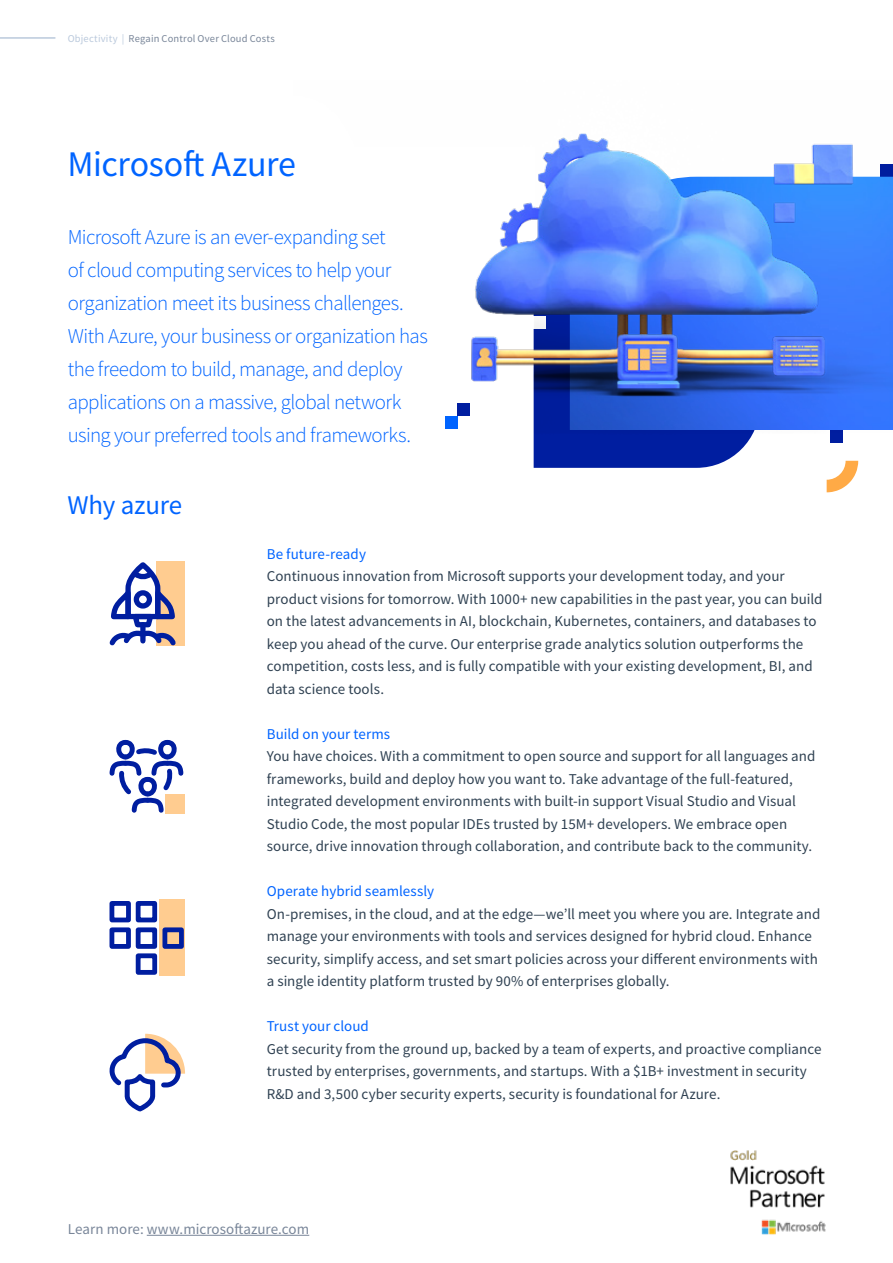
<style>
.page{position:relative;width:893px;height:1263px;background:#fff}
.page>*{position:absolute;margin:0;border:0;box-sizing:border-box;transform-origin:0 0}
.t1{font:36px "Source Sans Pro";letter-spacing:-.01em;color:#0064ff}
.t2{font:27px "Source Sans Pro";letter-spacing:-.01em;color:#0064ff}
.t3{font:300 21px/33px "Source Sans Pro";letter-spacing:-.03em;color:#0064ff}
.t4{font:15px/22.5px "Source Sans Pro";letter-spacing:.005em;color:#2f4152}
.t5{font:15px "Source Sans Pro";letter-spacing:.005em;color:#0064ff}
.t6{font:15px "Source Sans Pro";letter-spacing:.005em;color:#798699}
.t7{font:10.5px "Source Sans Pro";letter-spacing:.015em;color:#798699}
.s1{color:#bac9dc}
</style>
<div class="page">
<hr style="left:0;top:37px;width:55px;height:2px;background:#bac9dc">
<img style="left:730px;top:1150px;width:96px;height:85px">
<hr style="left:147px;top:1235px;width:162px;height:1px;background:#798699">
<svg style="left:534px;top:463px;width:187px;height:5px"></svg>
<svg style="left:827px;top:463px;width:31px;height:29px"></svg>
<img style="left:445px;top:133px;width:448px;height:330px">
<div style="left:157px;top:561px;width:28px;height:85px;background:#ffcc90"></div>
<svg style="left:109px;top:565px;width:67px;height:81px"></svg>
<div style="left:134px;top:590px;width:18px;height:19px;border:5px solid #001ea0;border-radius:50%"></div>
<div style="left:140px;top:625px;width:6px;height:16px;background:#001ea0"></div>
<svg style="left:109px;top:739px;width:76px;height:75px"></svg>
<div style="left:160px;top:899px;width:25px;height:77px;background:#ffcc90"></div>
<div style="left:110px;top:901px;width:21px;height:21px;border:5px solid #001ea0"></div>
<div style="left:136px;top:901px;width:21px;height:21px;border:5px solid #001ea0"></div>
<div style="left:110px;top:927px;width:21px;height:22px;border:5px solid #001ea0"></div>
<div style="left:136px;top:927px;width:21px;height:22px;border:5px solid #001ea0"></div>
<div style="left:162px;top:927px;width:22px;height:22px;border:5px solid #001ea0"></div>
<div style="left:136px;top:953px;width:21px;height:22px;border:5px solid #001ea0"></div>
<svg style="left:109px;top:1034px;width:76px;height:78px"></svg>
<p class="t7" style="left:68px;top:32px;width:209px"><span class="s1">Objectivity |</span> Regain Control Over Cloud Costs</p>
<h1 class="t1" style="left:67px;top:141px;width:230px">Microsoft Azure</h1>
<p class="t3" style="left:68px;top:220px;width:362px">Microsoft Azure is an ever-expanding set<br>of cloud computing services to help your organization meet its business challenges.<br>With Azure, your business or organization has the freedom to build, manage, and deploy applications on a massive, global network using your preferred tools and frameworks.</p>
<h2 class="t2" style="left:67px;top:487px;width:116px">Why azure</h2>
<p class="t5" style="left:267px;top:544px;width:101px">Be future-ready</p>
<p class="t4" style="left:267px;top:565px;width:557px">Continuous innovation from Microsoft supports your development today, and your product visions for tomorrow. With 1000+ new capabilities in the past year, you can build on the latest advancements in AI, blockchain, Kubernetes, containers, and databases to keep you ahead of the curve. Our enterprise grade analytics solution outperforms the competition, costs less, and is fully compatible with your existing development, BI, and data science tools.</p>
<p class="t5" style="left:267px;top:724px;width:125px">Build on your terms</p>
<p class="t4" style="left:267px;top:745px;width:550px">You have choices. With a commitment to open source and support for all languages and frameworks, build and deploy how you want to. Take advantage of the full-featured, integrated development environments with built-in support Visual Studio and Visual Studio Code, the most popular IDEs trusted by 15M+ developers. We embrace open source, drive innovation through collaboration, and contribute back to the community.</p>
<p class="t5" style="left:267px;top:882px;width:169px">Operate hybrid seamlessly</p>
<p class="t4" style="left:267px;top:902px;width:555px">On-premises, in the cloud, and at the edge—we’ll meet you where you are. Integrate and manage your environments with tools and services designed for hybrid cloud. Enhance security, simplify access, and set smart policies across your different environments with a single identity platform trusted by 90% of enterprises globally.</p>
<p class="t5" style="left:267px;top:1017px;width:104px">Trust your cloud</p>
<p class="t4" style="left:267px;top:1037px;width:556px">Get security from the ground up, backed by a team of experts, and proactive compliance trusted by enterprises, governments, and startups. With a $1B+ investment in security<br>R&amp;D and 3,500 cyber security experts, security is foundational for Azure.</p>
<p class="t6" style="left:68px;top:1219px;width:243px">Learn more: www.microsoftazure.com</p>
</div>
